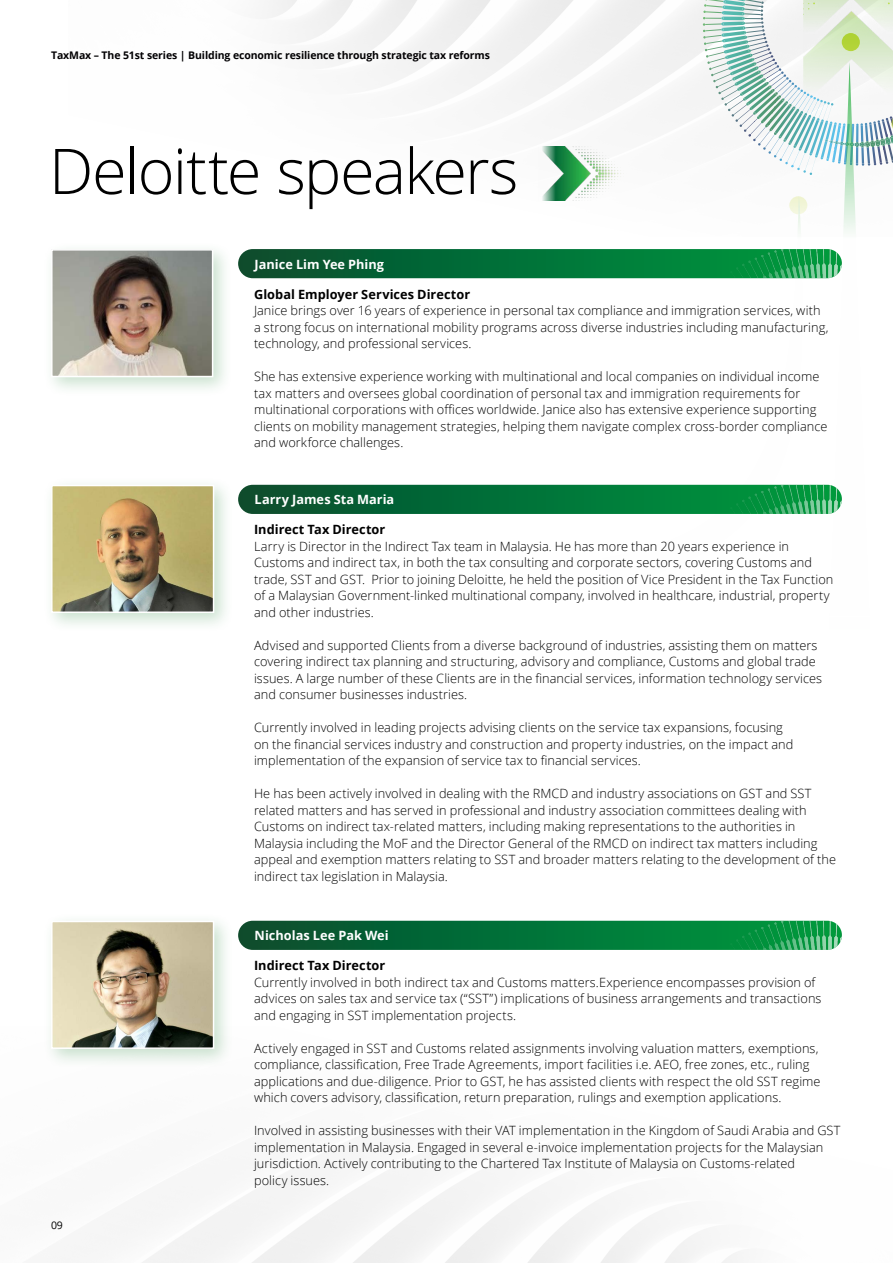
<style>
.page{position:relative;width:893px;height:1263px;background:#fff}
.page>*{position:absolute;margin:0;border:0;box-sizing:border-box;transform-origin:0 0}
.t1{font:300 63px "Open Sans";letter-spacing:-.025em;color:#000}
.t2{font:300 12.75px/16.5px "Open Sans";letter-spacing:.005em;color:#000}
.t3{font:700 12.75px "Open Sans";letter-spacing:.005em;color:#000}
.t4{font:700 12.75px "Open Sans";color:#fff}
.t5{font:700 10.5px "Open Sans";letter-spacing:-.01em;color:#020103}
.t6{font:10.5px "Open Sans";color:#000}
</style>
<div class="page">
<img style="left:266px;top:0;width:542px;height:213px">
<svg style="left:703px;top:0;width:190px;height:175px"></svg>
<div style="left:789px;top:196px;width:18px;height:18px;background:#f1f5d7;border-radius:50%"></div>
<img style="left:828px;top:104px;width:43px;height:381px">
<img style="left:829px;top:104px;width:41px;height:381px">
<img style="left:593px;top:195px;width:210px;height:290px">
<svg style="left:798px;top:196px;width:2px;height:18px"></svg>
<img style="left:803px;top:0;width:90px;height:104px">
<img style="left:538px;top:147px;width:88px;height:54px">
<svg style="left:238px;top:921px;width:604px;height:29px;background:#046a36"></svg>
<img style="left:679px;top:921px;width:163px;height:29px">
<div style="left:43px;top:913px;width:191px;height:156px;background:#218534;opacity:.24"></div>
<img style="left:54px;top:924px;width:157px;height:122px">
<div style="left:51px;top:921px;width:163px;height:128px;border:2px solid #fff"></div>
<div style="left:43px;top:241px;width:190px;height:157px;background:#218534;opacity:.24"></div>
<img style="left:54px;top:252px;width:156px;height:122px">
<div style="left:51px;top:249px;width:162px;height:128px;border:2px solid #fff"></div>
<svg style="left:238px;top:249px;width:604px;height:29px;background:#036a36"></svg>
<img style="left:679px;top:249px;width:163px;height:29px">
<div style="left:43px;top:477px;width:191px;height:156px;background:#218534;opacity:.24"></div>
<img style="left:54px;top:488px;width:157px;height:122px">
<div style="left:51px;top:485px;width:163px;height:128px;border:2px solid #fff"></div>
<svg style="left:238px;top:485px;width:604px;height:29px;background:#036a36"></svg>
<img style="left:679px;top:485px;width:163px;height:29px">
<p class="t5" style="left:51px;top:48px;width:440px">TaxMax – The 51st series | Building economic resilience through strategic tax reforms</p>
<h1 class="t1" style="left:49px;top:128px;width:471px">Deloitte speakers</h1>
<p class="t4" style="left:255px;top:255px;width:131px">Janice Lim Yee Phing</p>
<p class="t3" style="left:254px;top:285px;width:218px">Global Employer Services Director</p>
<p class="t2" style="left:254px;top:302px;width:576px">Janice brings over 16 years of experience in personal tax compliance and immigration services, with a strong focus on international mobility programs across diverse industries including manufacturing, technology, and professional services.</p>
<p class="t2" style="left:254px;top:368px;width:575px">She has extensive experience working with multinational and local companies on individual income tax matters and oversees global coordination of personal tax and immigration requirements for multinational corporations with offices worldwide. Janice also has extensive experience supporting clients on mobility management strategies, helping them navigate complex cross-border compliance and workforce challenges.</p>
<p class="t4" style="left:255px;top:491px;width:141px">Larry James Sta Maria</p>
<p class="t3" style="left:254px;top:521px;width:133px">Indirect Tax Director</p>
<p class="t2" style="left:254px;top:538px;width:581px">Larry is Director in the Indirect Tax team in Malaysia. He has more than 20 years experience in Customs and indirect tax, in both the tax consulting and corporate sectors, covering Customs and trade, SST and GST. Prior to joining Deloitte, he held the position of Vice President in the Tax Function of a Malaysian Government-linked multinational company, involved in healthcare, industrial, property and other industries.</p>
<p class="t2" style="left:254px;top:637px;width:570px">Advised and supported Clients from a diverse background of industries, assisting them on matters covering indirect tax planning and structuring, advisory and compliance, Customs and global trade issues. A large number of these Clients are in the financial services, information technology services and consumer businesses industries.</p>
<p class="t2" style="left:254px;top:719px;width:541px">Currently involved in leading projects advising clients on the service tax expansions, focusing on the financial services industry and construction and property industries, on the impact and implementation of the expansion of service tax to financial services.</p>
<p class="t2" style="left:254px;top:785px;width:584px">He has been actively involved in dealing with the RMCD and industry associations on GST and SST related matters and has served in professional and industry association committees dealing with Customs on indirect tax-related matters, including making representations to the authorities in Malaysia including the MoF and the Director General of the RMCD on indirect tax matters including appeal and exemption matters relating to SST and broader matters relating to the development of the indirect tax legislation in Malaysia.</p>
<p class="t4" style="left:255px;top:926px;width:136px">Nicholas Lee Pak Wei</p>
<p class="t6" style="left:51px;top:1217px;width:13px">09</p>
<p class="t3" style="left:254px;top:957px;width:133px">Indirect Tax Director</p>
<p class="t2" style="left:254px;top:974px;width:569px">Currently involved in both indirect tax and Customs matters.Experience encompasses provision of advices on sales tax and service tax (“SST”) implications of business arrangements and transactions and engaging in SST implementation projects.</p>
<p class="t2" style="left:254px;top:1040px;width:568px">Actively engaged in SST and Customs related assignments involving valuation matters, exemptions, compliance, classification, Free Trade Agreements, import facilities i.e. AEO, free zones, etc., ruling applications and due-diligence. Prior to GST, he has assisted clients with respect the old SST regime which covers advisory, classification, return preparation, rulings and exemption applications.</p>
<p class="t2" style="left:254px;top:1122px;width:588px">Involved in assisting businesses with their VAT implementation in the Kingdom of Saudi Arabia and GST implementation in Malaysia. Engaged in several e-invoice implementation projects for the Malaysian jurisdiction. Actively contributing to the Chartered Tax Institute of Malaysia on Customs-related<br>policy issues.</p>
</div>
